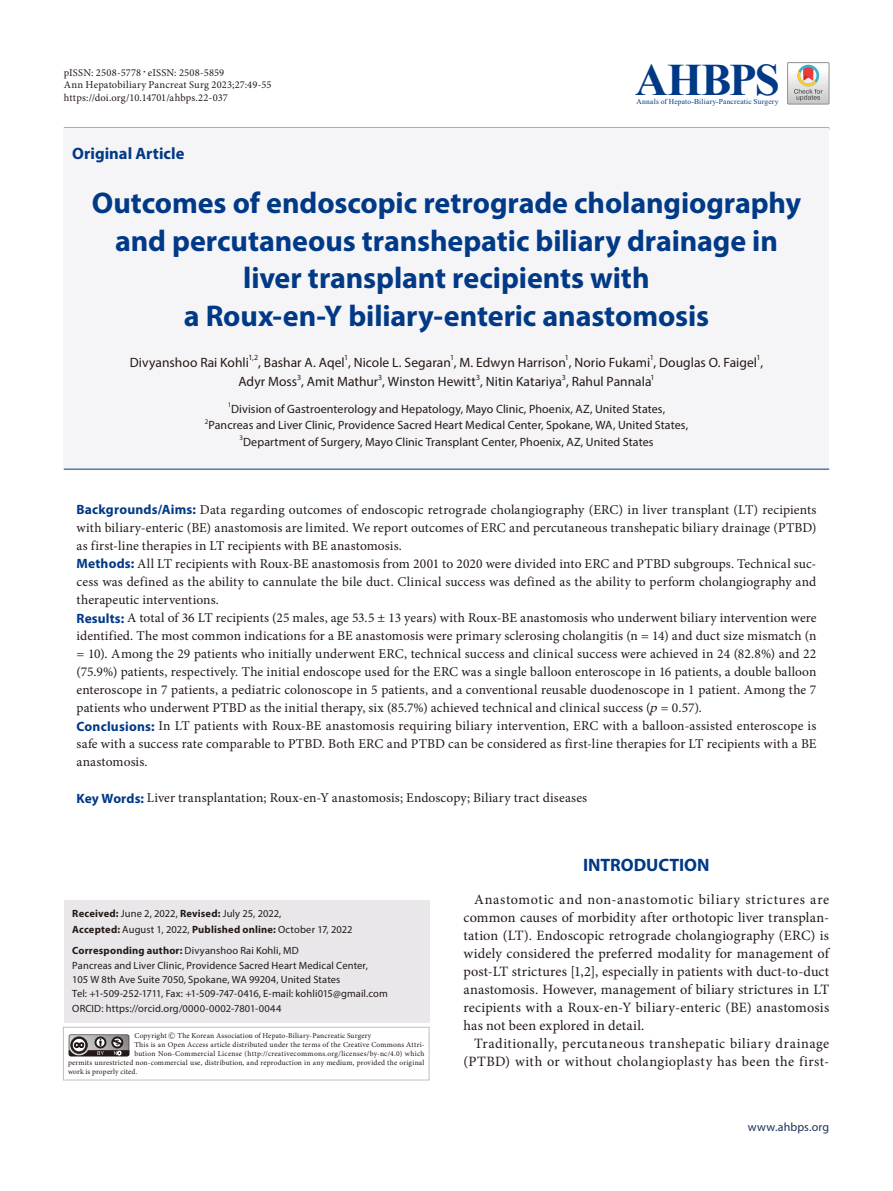
<style>
.page{position:relative;width:893px;height:1191px;background:#fff}
.page>*{position:absolute;margin:0;border:0;box-sizing:border-box;transform-origin:0 0}
.t1{font:700 45px "Times New Roman";letter-spacing:-.03em;color:#003985}
.t2{font:700 30px/37.5px "Myriad Pro";letter-spacing:-.005em;color:#003985;text-align:center}
.t3{font:700 18px "Myriad Pro";letter-spacing:-.005em;color:#003985}
.t4{font:700 16.5px "Myriad Pro";color:#003985}
.t5{font:14.25px "Minion Pro";letter-spacing:.015em;color:#231916}
.t6{font:14.25px "Minion Pro";letter-spacing:.035em;color:#231916}
.t7{font:14.25px "Minion Pro";letter-spacing:.045em;color:#231916}
.t8{font:13.5px/18px "Minion Pro";letter-spacing:.01em;color:#231916}
.t9{font:13.5px "Myriad Pro";letter-spacing:.005em;color:#231916}
.t10{font:12px "Myriad Pro";letter-spacing:.005em;color:#231916}
.t11{font:12px "Myriad Pro";letter-spacing:.01em;color:#193258}
.t12{font:10.5px/14.7px "Myriad Pro";letter-spacing:.01em;color:#231916}
.t13{font:10.5px/12.8px "Minion Pro";letter-spacing:.015em;color:#231916}
.t14{font:7.8px "Myriad Pro";color:#231916}
.t15{font:7.5px "Minion Pro";letter-spacing:.025em;color:#231916}
.t16{font:7.5px "Times New Roman";letter-spacing:.025em;color:#003985}
.t17{font:7.05px "Myriad Pro";color:#231916}
.s1{font-family:"Ko Pub World Batang PM"}
.s2{font-family:"Myriad Pro";font-weight:700;color:#003985}
.s3{font-style:italic}
.s4{font-weight:700}
</style>
<div class="page">
<hr style="left:64px;top:128px;width:765px;height:2px;background:#003985">
<div style="left:64px;top:129px;width:765px;height:340px;background:#f5f4f7"></div>
<hr style="left:64px;top:469px;width:765px;height:1px;background:#003985">
<div style="left:787px;top:62px;width:42px;height:42px;border:1px solid #94908f"></div>
<svg style="left:788px;top:63px;width:41px;height:41px"></svg>
<div style="left:64px;top:900px;width:365px;height:122px;background:#eae7eb"></div>
<div style="left:63px;top:1026px;width:366px;height:54px;border:1px solid #c3bcc8"></div>
<svg style="left:69px;top:1034px;width:60px;height:22px"></svg>
<p class="t13" style="left:64px;top:66px;width:209px">pISSN: 2508-5778<span class="s1">ㆍ</span>eISSN: 2508-5859<br>Ann Hepatobiliary Pancreat Surg 2023;27:49-55 https://doi.org/10.14701/ahbps.22-037</p>
<p class="t4" style="left:72px;top:142px;width:114px">Original Article</p>
<h1 class="t1" style="left:635px;top:47px;width:146px">AHBPS</h1>
<p class="t16" style="left:636px;top:96px;width:144px">Annals of Hepato-Biliary-Pancreatic Surgery</p>
<p class="t2" style="left:92px;top:183px;width:711px">Outcomes of endoscopic retrograde cholangiography and percutaneous transhepatic biliary drainage in liver transplant recipients with<br>a Roux-en-Y biliary-enteric anastomosis</p>
<p class="t9" style="left:130px;top:354px;width:121px">Divyanshoo Rai Kohli</p>
<p class="t14" style="left:248px;top:353px;width:11px">1,2</p>
<p class="t9" style="left:258px;top:354px;width:506px">, Bashar A. Aqel , Nicole L. Segaran , M. Edwyn Harrison , Norio Fukami , Douglas O. Faigel ,</p>
<p class="t14" style="left:344px;top:353px;width:6px">1</p>
<p class="t14" style="left:450px;top:353px;width:6px">1</p>
<p class="t14" style="left:565px;top:353px;width:6px">1</p>
<p class="t14" style="left:650px;top:353px;width:6px">1</p>
<p class="t14" style="left:757px;top:353px;width:6px">1</p>
<p class="t9" style="left:238px;top:373px;width:415px">Adyr Moss , Amit Mathur , Winston Hewitt , Nitin Katariya , Rahul Pannala</p>
<p class="t14" style="left:297px;top:372px;width:6px">3</p>
<p class="t14" style="left:378px;top:372px;width:6px">3</p>
<p class="t14" style="left:476px;top:372px;width:6px">3</p>
<p class="t14" style="left:562px;top:372px;width:6px">3</p>
<p class="t14" style="left:651px;top:372px;width:6px">1</p>
<p class="t17" style="left:228px;top:400px;width:5px">1</p>
<p class="t10" style="left:231px;top:401px;width:436px">Division of Gastroenterology and Hepatology, Mayo Clinic, Phoenix, AZ, United States,</p>
<p class="t17" style="left:205px;top:417px;width:5px">2</p>
<p class="t10" style="left:208px;top:418px;width:481px">Pancreas and Liver Clinic, Providence Sacred Heart Medical Center, Spokane, WA, United States,</p>
<p class="t17" style="left:239px;top:433px;width:5px">3</p>
<p class="t10" style="left:243px;top:434px;width:412px">Department of Surgery, Mayo Clinic Transplant Center, Phoenix, AZ, United States</p>
<p class="t8" style="left:77px;top:501px;width:742px"><span class="s2">Backgrounds/Aims:</span> Data regarding outcomes of endoscopic retrograde cholangiography (ERC) in liver transplant (LT) recipients with biliary-enteric (BE) anastomosis are limited. We report outcomes of ERC and percutaneous transhepatic biliary drainage (PTBD) as first-line therapies in LT recipients with BE anastomosis.<br><span class="s2">Methods:</span> All LT recipients with Roux-BE anastomosis from 2001 to 2020 were divided into ERC and PTBD subgroups. Technical suc&shy;cess was defined as the ability to cannulate the bile duct. Clinical success was defined as the ability to perform cholangiography and therapeutic interventions.<br><span class="s2">Results:</span> A total of 36 LT recipients (25 males, age 53.5 ± 13 years) with Roux-BE anastomosis who underwent biliary intervention were identified. The most common indications for a BE anastomosis were primary sclerosing cholangitis (n = 14) and duct size mismatch (n = 10). Among the 29 patients who initially underwent ERC, technical success and clinical success were achieved in 24 (82.8%) and 22 (75.9%) patients, respectively. The initial endoscope used for the ERC was a single balloon enteroscope in 16 patients, a double balloon enteroscope in 7 patients, a pediatric colonoscope in 5 patients, and a conventional reusable duodenoscope in 1 patient. Among the 7 patients who underwent PTBD as the initial therapy, six (85.7%) achieved technical and clinical success (<span class="s3">p</span> = 0.57).<br><span class="s2">Conclusions:</span> In LT patients with Roux-BE anastomosis requiring biliary intervention, ERC with a balloon-assisted enteroscope is safe with a success rate comparable to PTBD. Both ERC and PTBD can be considered as first-line therapies for LT recipients with a BE anastomosis.</p>
<p class="t8" style="left:77px;top:789px;width:512px"><span class="s2">Key Words:</span> Liver transplantation; Roux-en-Y anastomosis; Endoscopy; Biliary tract diseases</p>
<p class="t12" style="left:72px;top:906px;width:282px"><span class="s4">Received:</span> June 2, 2022, <span class="s4">Revised:</span> July 25, 2022,<br><span class="s4">Accepted:</span> August 1, 2022, <span class="s4">Published online:</span> October 17, 2022</p>
<p class="t12" style="left:72px;top:943px;width:317px"><span class="s4">Corresponding author:</span> Divyanshoo Rai Kohli, MD<br>Pancreas and Liver Clinic, Providence Sacred Heart Medical Center,<br>105 W 8th Ave Suite 7050, Spokane, WA 99204, United States<br>Tel: +1-509-252-1711, Fax: +1-509-747-0416, E-mail: kohli015@gmail.com ORCID: https://orcid.org/0000-0002-7801-0044</p>
<p class="t15" style="left:134px;top:1030px;width:238px">Copyright <span class="s1">Ⓒ</span> The Korean Association of Hepato-Biliary-Pancreatic Surgery</p>
<p class="t15" style="left:134px;top:1039px;width:292px">This is an Open Access article distributed under the terms of the Creative Commons Attri-</p>
<p class="t15" style="left:134px;top:1048px;width:292px">bution Non-Commercial License (http://creativecommons.org/licenses/by-nc/4.0) which</p>
<p class="t15" style="left:68px;top:1057px;width:358px">permits unrestricted non-commercial use, distribution, and reproduction in any medium, provided the original</p>
<p class="t15" style="left:68px;top:1066px;width:71px">work is properly cited.</p>
<p class="t3" style="left:583px;top:853px;width:128px">INTRODUCTION</p>
<p class="t7" style="left:474px;top:889px;width:357px">Anastomotic and non-anastomotic biliary strictures are</p>
<p class="t5" style="left:463px;top:907px;width:367px">common causes of morbidity after orthotopic liver transplan-</p>
<p class="t5" style="left:463px;top:925px;width:367px">tation (LT). Endoscopic retrograde cholangiography (ERC) is</p>
<p class="t5" style="left:463px;top:943px;width:367px">widely considered the preferred modality for management of</p>
<p class="t5" style="left:463px;top:961px;width:367px">post-LT strictures [1,2], especially in patients with duct-to-duct</p>
<p class="t5" style="left:463px;top:979px;width:367px">anastomosis. However, management of biliary strictures in LT</p>
<p class="t5" style="left:463px;top:997px;width:367px">recipients with a Roux-en-Y biliary-enteric (BE) anastomosis</p>
<p class="t5" style="left:463px;top:1015px;width:182px">has not been explored in detail.</p>
<p class="t6" style="left:474px;top:1033px;width:357px">Traditionally, percutaneous transhepatic biliary drainage</p>
<p class="t5" style="left:463px;top:1051px;width:367px">(PTBD) with or without cholangioplasty has been the first-</p>
<p class="t11" style="left:748px;top:1119px;width:83px">www.ahbps.org</p>
</div>
